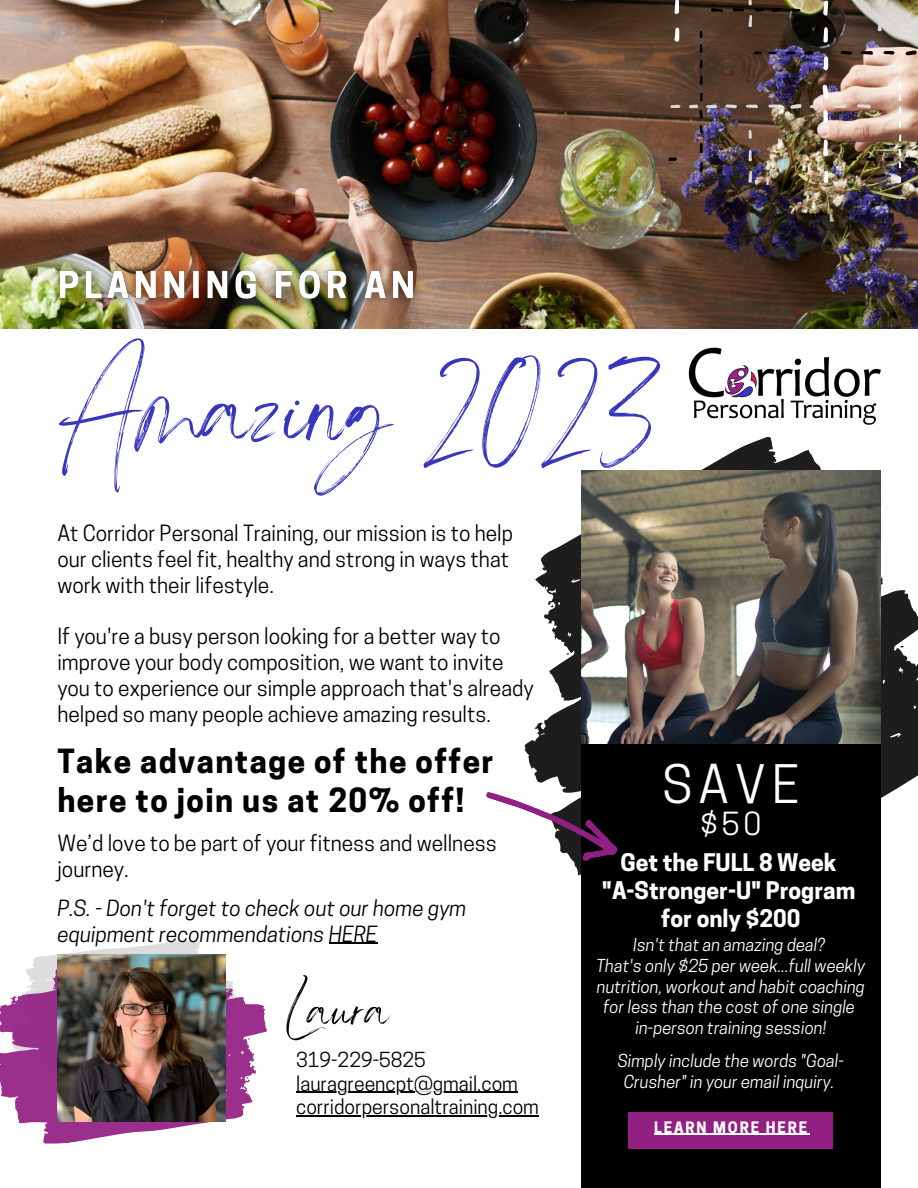
<style>
.page{position:relative;width:918px;height:1188px;background:#fff}
.page>*{position:absolute;margin:0;border:0;box-sizing:border-box;transform-origin:0 0}
.t1{font:145.05px "Angella White";color:#3737bd}
.t2{font:70.35px "Angella White";color:#000}
.t3{font:49.8px "Cooper Hewitt";color:#fff}
.t4{font:700 31.2px/38.2px "Cooper Hewitt";letter-spacing:.045em;color:#000}
.t5{font:30px "Cooper Hewitt";color:#fff}
.t6{font:700 22.8px/28.2px "Cooper Hewitt";color:#fff;text-align:center}
.t7{font:21px/25.8px "Cooper Hewitt";color:#000}
.t8{font:italic 21px/25.8px "Cooper Hewitt";color:#000}
.t9{font:19.5px/23.7px "Cooper Hewitt";color:#000}
.t10{font:italic 16.8px/20.7px "Cooper Hewitt";color:#fff;text-align:center}
.t11{font:700 14.85px "Cooper Hewitt";letter-spacing:.125em;color:#fff}
</style>
<div class="page">
<svg style="left:701px;top:442px;width:120px;height:28px;fill:#1d1d1d"></svg>
<svg style="left:524px;top:534px;width:394px;height:418px"></svg>
<div style="left:581px;top:699px;width:299px;height:489px;background:#000"></div>
<div style="left:628px;top:1112px;width:205px;height:36px;background:#922083"></div>
<img style="left:581px;top:470px;width:300px;height:274px">
<svg style="left:137px;top:941px;width:63px;height:6px"></svg>
<svg style="left:0;top:947px;width:267px;height:197px"></svg>
<img style="left:57px;top:954px;width:168px;height:168px">
<svg style="left:486px;top:777px;width:132px;height:94px"></svg>
<img style="left:0;top:0;width:918px;height:329px">
<svg style="left:857px;top:104px;width:14px;height:4px"></svg>
<svg style="left:790px;top:104px;width:12px;height:5px"></svg>
<svg style="left:746px;top:105px;width:12px;height:3px"></svg>
<svg style="left:725px;top:104px;width:12px;height:4px"></svg>
<svg style="left:768px;top:104px;width:11px;height:4px"></svg>
<svg style="left:670px;top:105px;width:11px;height:3px"></svg>
<svg style="left:878px;top:17px;width:4px;height:14px"></svg>
<svg style="left:878px;top:0;width:4px;height:7px"></svg>
<svg style="left:748px;top:171px;width:4px;height:11px"></svg>
<svg style="left:749px;top:150px;width:3px;height:12px"></svg>
<svg style="left:749px;top:130px;width:3px;height:9px"></svg>
<svg style="left:905px;top:51px;width:12px;height:4px"></svg>
<svg style="left:861px;top:51px;width:12px;height:4px"></svg>
<svg style="left:841px;top:51px;width:11px;height:4px"></svg>
<svg style="left:884px;top:51px;width:11px;height:4px"></svg>
<svg style="left:804px;top:51px;width:9px;height:4px"></svg>
<svg style="left:786px;top:51px;width:10px;height:4px"></svg>
<svg style="left:754px;top:51px;width:8px;height:4px"></svg>
<svg style="left:769px;top:51px;width:7px;height:3px"></svg>
<svg style="left:669px;top:157px;width:8px;height:4px"></svg>
<svg style="left:866px;top:158px;width:10px;height:3px"></svg>
<svg style="left:849px;top:158px;width:8px;height:3px"></svg>
<svg style="left:700px;top:162px;width:3px;height:11px"></svg>
<svg style="left:700px;top:143px;width:3px;height:10px"></svg>
<svg style="left:700px;top:75px;width:3px;height:10px"></svg>
<svg style="left:700px;top:59px;width:3px;height:10px"></svg>
<svg style="left:689px;top:93px;width:28px;height:26px"></svg>
<svg style="left:700px;top:125px;width:3px;height:8px"></svg>
<svg style="left:700px;top:44px;width:3px;height:9px"></svg>
<svg style="left:700px;top:31px;width:3px;height:7px"></svg>
<svg style="left:711px;top:8px;width:12px;height:4px"></svg>
<svg style="left:771px;top:8px;width:10px;height:4px"></svg>
<svg style="left:791px;top:8px;width:9px;height:4px"></svg>
<svg style="left:733px;top:0;width:31px;height:27px"></svg>
<svg style="left:899px;top:120px;width:2px;height:8px"></svg>
<svg style="left:899px;top:134px;width:2px;height:8px"></svg>
<svg style="left:885px;top:149px;width:32px;height:19px"></svg>
<svg style="left:899px;top:83px;width:2px;height:31px"></svg>
<svg style="left:824px;top:171px;width:4px;height:11px"></svg>
<svg style="left:823px;top:140px;width:5px;height:17px"></svg>
<svg style="left:823px;top:27px;width:5px;height:16px"></svg>
<svg style="left:823px;top:1px;width:5px;height:15px"></svg>
<svg style="left:823px;top:56px;width:5px;height:15px"></svg>
<svg style="left:810px;top:85px;width:36px;height:38px"></svg>
<svg style="left:675px;top:0;width:4px;height:14px"></svg>
<svg style="left:674px;top:28px;width:5px;height:14px"></svg>
<img style="left:688px;top:347px;width:193px;height:95px">
<hr style="left:654px;top:1134px;width:155px;height:1px;background:#fff">
<img style="left:42px;top:255px;width:393px;height:70px">
<hr style="left:296px;top:1092px;width:222px;height:1px;background:#000">
<hr style="left:296px;top:1115px;width:243px;height:2px;background:#000">
<hr style="left:329px;top:943px;width:48px;height:1px;background:#000">
<h1 class="t1" style="left:58px;top:319px;width:603px">Amazing 2023</h1>
<p class="t7" style="left:57px;top:523px;width:457px">At Corridor Personal Training, our mission is to help our clients feel fit, healthy and strong in ways that work with their lifestyle.</p>
<p class="t7" style="left:57px;top:626px;width:478px">If you're a busy person looking for a better way to improve your body composition, we want to invite you to experience our simple approach that's already helped so many people achieve amazing results.</p>
<h3 class="t4" style="left:57px;top:746px;width:438px">Take advantage of the offer here to join us at 20% off!</h3>
<p class="t7" style="left:57px;top:833px;width:441px">We’d love to be part of your fitness and wellness journey.</p>
<p class="t8" style="left:57px;top:898px;width:411px">P.S. - Don't forget to check out our home gym equipment recommendations HERE</p>
<h2 class="t2" style="left:286px;top:966px;width:105px">Laura</h2>
<p class="t9" style="left:296px;top:1050px;width:244px">319-229-5825 lauragreencpt@gmail.com corridorpersonaltraining.com</p>
<h3 class="t3" style="left:662px;top:765px;width:138px">SAVE</h3>
<h3 class="t5" style="left:700px;top:813px;width:63px">$50</h3>
<p class="t6" style="left:602px;top:851px;width:255px">Get the FULL 8 Week "A-Stronger-U" Program for only $200</p>
<p class="t10" style="left:597px;top:937px;width:270px">Isn't that an amazing deal?<br>That's only $25 per week...full weekly nutrition, workout and habit coaching for less than the cost of one single in-person training session!</p>
<p class="t10" style="left:618px;top:1053px;width:228px">Simply include the words "Goal-<br>Crusher" in your email inquiry.</p>
<p class="t11" style="left:654px;top:1122px;width:155px">LEARN MORE HERE</p>
</div>
